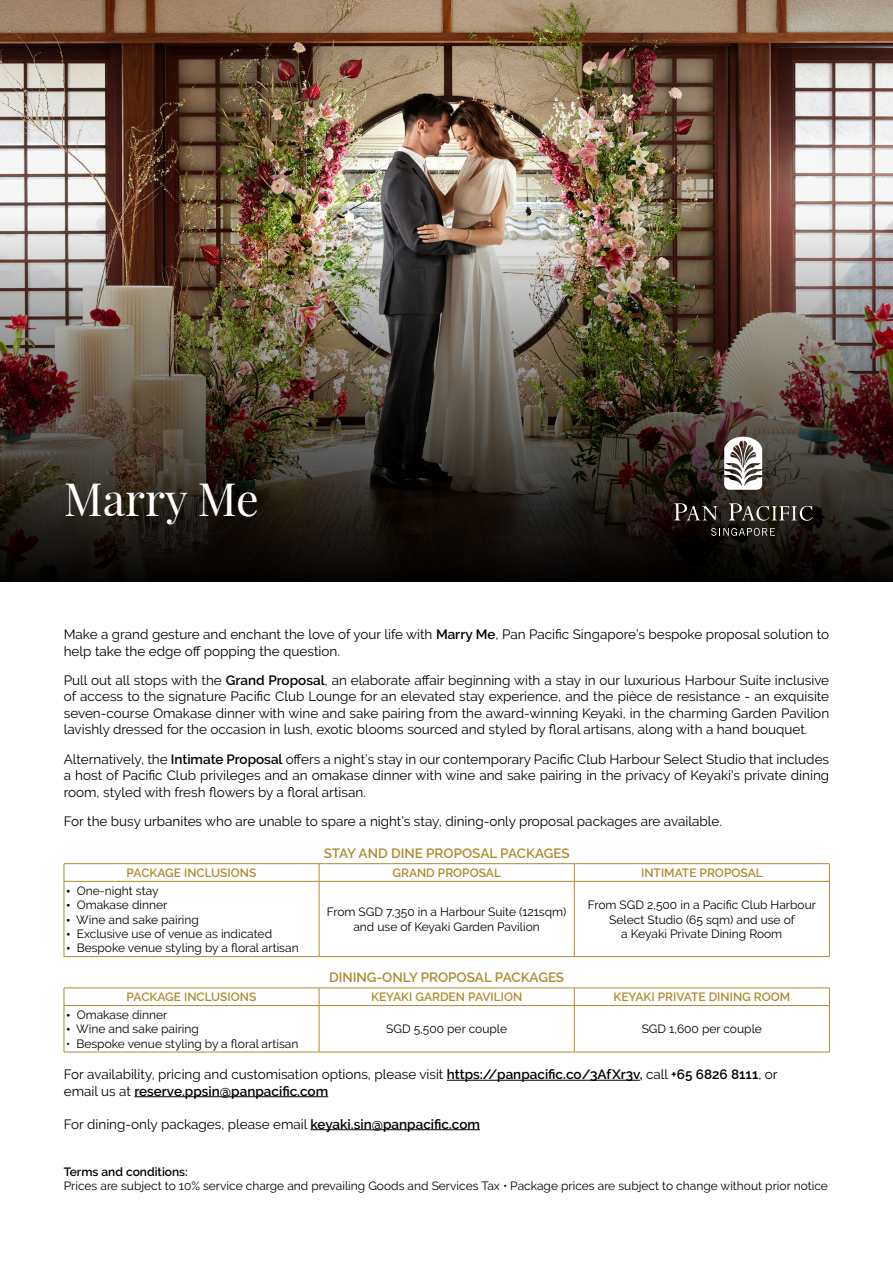
<style>
.page{position:relative;width:893px;height:1263px;background:#fff}
.page>*{position:absolute;margin:0;border:0;box-sizing:border-box;transform-origin:0 0}
.t1{font:45px "Playfair Display";color:#fff}
.t2{font:13.5px/16.5px "Raleway";color:#000}
.t3{font:600 13.5px "Raleway";color:#af8b2f}
.t4{font:12px/14.4px "Raleway";color:#000;text-align:center}
.t5{font:600 12px "Raleway";color:#af8b2f}
.t6{font:600 12px "Raleway";color:#000}
.s1{font-weight:600}
.s2{font-family:"Le Monde Sans Std";font-weight:300}
</style>
<div class="page">
<img style="left:0;top:0;width:893px;height:166px">
<img style="left:0;top:166px;width:893px;height:415px">
<hr style="left:447px;top:1080px;width:193px;height:1px;background:#000">
<hr style="left:134px;top:1096px;width:194px;height:1px;background:#000">
<hr style="left:310px;top:1129px;width:170px;height:1px;background:#000">
<hr style="left:64px;top:863px;width:255px;height:1px;background:#af8b2f">
<svg style="left:64px;top:864px;width:1px;height:17px"></svg>
<hr style="left:319px;top:863px;width:255px;height:1px;background:#af8b2f">
<svg style="left:319px;top:864px;width:1px;height:17px"></svg>
<hr style="left:574px;top:863px;width:256px;height:1px;background:#af8b2f">
<svg style="left:574px;top:864px;width:1px;height:17px"></svg>
<svg style="left:829px;top:864px;width:1px;height:17px"></svg>
<hr style="left:64px;top:881px;width:255px;height:1px;background:#af8b2f">
<hr style="left:64px;top:881px;width:1px;height:75px;background:#af8b2f">
<hr style="left:319px;top:881px;width:255px;height:1px;background:#af8b2f">
<hr style="left:319px;top:881px;width:1px;height:75px;background:#af8b2f">
<hr style="left:574px;top:881px;width:256px;height:1px;background:#af8b2f">
<hr style="left:574px;top:881px;width:1px;height:75px;background:#af8b2f">
<hr style="left:829px;top:881px;width:1px;height:75px;background:#af8b2f">
<hr style="left:64px;top:956px;width:255px;height:1px;background:#af8b2f">
<hr style="left:319px;top:956px;width:255px;height:1px;background:#af8b2f">
<hr style="left:574px;top:956px;width:256px;height:1px;background:#af8b2f">
<hr style="left:64px;top:988px;width:255px;height:1px;background:#af8b2f">
<svg style="left:64px;top:988px;width:1px;height:17px"></svg>
<hr style="left:319px;top:988px;width:255px;height:1px;background:#af8b2f">
<svg style="left:319px;top:988px;width:1px;height:17px"></svg>
<hr style="left:574px;top:988px;width:256px;height:1px;background:#af8b2f">
<svg style="left:574px;top:988px;width:1px;height:17px"></svg>
<svg style="left:829px;top:988px;width:1px;height:17px"></svg>
<hr style="left:64px;top:1005px;width:255px;height:1px;background:#af8b2f">
<hr style="left:64px;top:1006px;width:1px;height:46px;background:#af8b2f">
<hr style="left:319px;top:1005px;width:255px;height:1px;background:#af8b2f">
<hr style="left:319px;top:1006px;width:1px;height:46px;background:#af8b2f">
<hr style="left:574px;top:1005px;width:256px;height:1px;background:#af8b2f">
<hr style="left:574px;top:1006px;width:1px;height:46px;background:#af8b2f">
<hr style="left:829px;top:1006px;width:1px;height:46px;background:#af8b2f">
<hr style="left:64px;top:1052px;width:255px;height:1px;background:#af8b2f">
<hr style="left:319px;top:1052px;width:255px;height:1px;background:#af8b2f">
<hr style="left:574px;top:1052px;width:256px;height:1px;background:#af8b2f">
<svg style="left:711px;top:528px;width:64px;height:8px"></svg>
<svg style="left:674px;top:503px;width:43px;height:17px"></svg>
<svg style="left:729px;top:503px;width:84px;height:18px"></svg>
<svg style="left:724px;top:437px;width:38px;height:53px"></svg>
<h1 class="t1" style="left:64px;top:464px;width:197px">Marry Me</h1>
<p class="t2" style="left:64px;top:626px;width:767px">Make a grand gesture and enchant the love of your life with <span class="s1">Marry Me</span>, Pan Pacific Singapore’s bespoke proposal solution to help take the edge off popping the question.</p>
<p class="t2" style="left:64px;top:672px;width:767px;text-align:justify">Pull out all stops with the <span class="s1">Grand Proposal</span>, an elaborate affair beginning with a stay in our luxurious Harbour Suite inclusive of access to the signature Pacific Club Lounge for an elevated stay experience, and the pièce de resistance - an exquisite seven-course Omakase dinner with wine and sake pairing from the award-winning Keyaki, in the charming Garden Pavilion lavishly dressed for the occasion in lush, exotic blooms sourced and styled by floral artisans, along with a hand bouquet.</p>
<p class="t2" style="left:64px;top:751px;width:767px;text-align:justify">Alternatively, the <span class="s1">Intimate Proposal</span> offers a night’s stay in our contemporary Pacific Club Harbour Select Studio that includes a host of Pacific Club privileges and an omakase dinner with wine and sake pairing in the privacy of Keyaki’s private dining room, styled with fresh flowers by a floral artisan.</p>
<p class="t2" style="left:64px;top:813px;width:660px">For the busy urbanites who are unable to spare a night’s stay, dining-only proposal packages are available.</p>
<p class="t3" style="left:324px;top:846px;width:247px">STAY AND DINE PROPOSAL PACKAGES</p>
<p class="t5" style="left:127px;top:866px;width:131px">PACKAGE INCLUSIONS</p>
<p class="t5" style="left:393px;top:866px;width:110px">GRAND PROPOSAL</p>
<p class="t5" style="left:641px;top:866px;width:123px">INTIMATE PROPOSAL</p>
<p class="t4" style="left:66px;top:883px;width:94px"><span class="s2">•</span> One-night stay</p>
<p class="t4" style="left:66px;top:898px;width:103px"><span class="s2">•</span> Omakase dinner</p>
<p class="t4" style="left:66px;top:912px;width:134px"><span class="s2">•</span> Wine and sake pairing</p>
<p class="t4" style="left:66px;top:926px;width:208px"><span class="s2">•</span> Exclusive use of venue as indicated</p>
<p class="t4" style="left:66px;top:941px;width:234px"><span class="s2">•</span> Bespoke venue styling by a floral artisan</p>
<p class="t4" style="left:327px;top:905px;width:241px">From SGD 7,350 in a Harbour Suite (121sqm) and use of Keyaki Garden Pavilion</p>
<p class="t4" style="left:588px;top:898px;width:230px">From SGD 2,500 in a Pacific Club Harbour<br>Select Studio (65 sqm) and use of<br>a Keyaki Private Dining Room</p>
<p class="t3" style="left:329px;top:970px;width:237px">DINING-ONLY PROPOSAL PACKAGES</p>
<p class="t5" style="left:127px;top:990px;width:131px">PACKAGE INCLUSIONS</p>
<p class="t5" style="left:371px;top:990px;width:153px">KEYAKI GARDEN PAVILION</p>
<p class="t5" style="left:613px;top:990px;width:178px">KEYAKI PRIVATE DINING ROOM</p>
<p class="t4" style="left:66px;top:1007px;width:103px"><span class="s2">•</span> Omakase dinner</p>
<p class="t4" style="left:66px;top:1022px;width:134px"><span class="s2">•</span> Wine and sake pairing</p>
<p class="t4" style="left:66px;top:1036px;width:234px">• Bespoke venue styling by a floral artisan</p>
<p class="t4" style="left:386px;top:1022px;width:122px">SGD 5,500 per couple</p>
<p class="t4" style="left:642px;top:1022px;width:122px">SGD 1,600 per couple</p>
<p class="t2" style="left:64px;top:1066px;width:715px">For availability, pricing and customisation options, please visit <span class="s1">https://panpacific.co/3AfXr3v,</span> call <span class="s1">+65 6826 8111</span>, or email us at <span class="s1">reserve.ppsin@panpacific.com</span></p>
<p class="t2" style="left:64px;top:1116px;width:418px">For dining-only packages, please email <span class="s1">keyaki.sin@panpacific.com</span></p>
<p class="t6" style="left:64px;top:1165px;width:126px">Terms and conditions:</p>
<p class="t4" style="left:64px;top:1178px;width:766px">Prices are subject to 10% service charge and prevailing Goods and Services Tax • Package prices are subject to change without prior notice</p>
</div>
